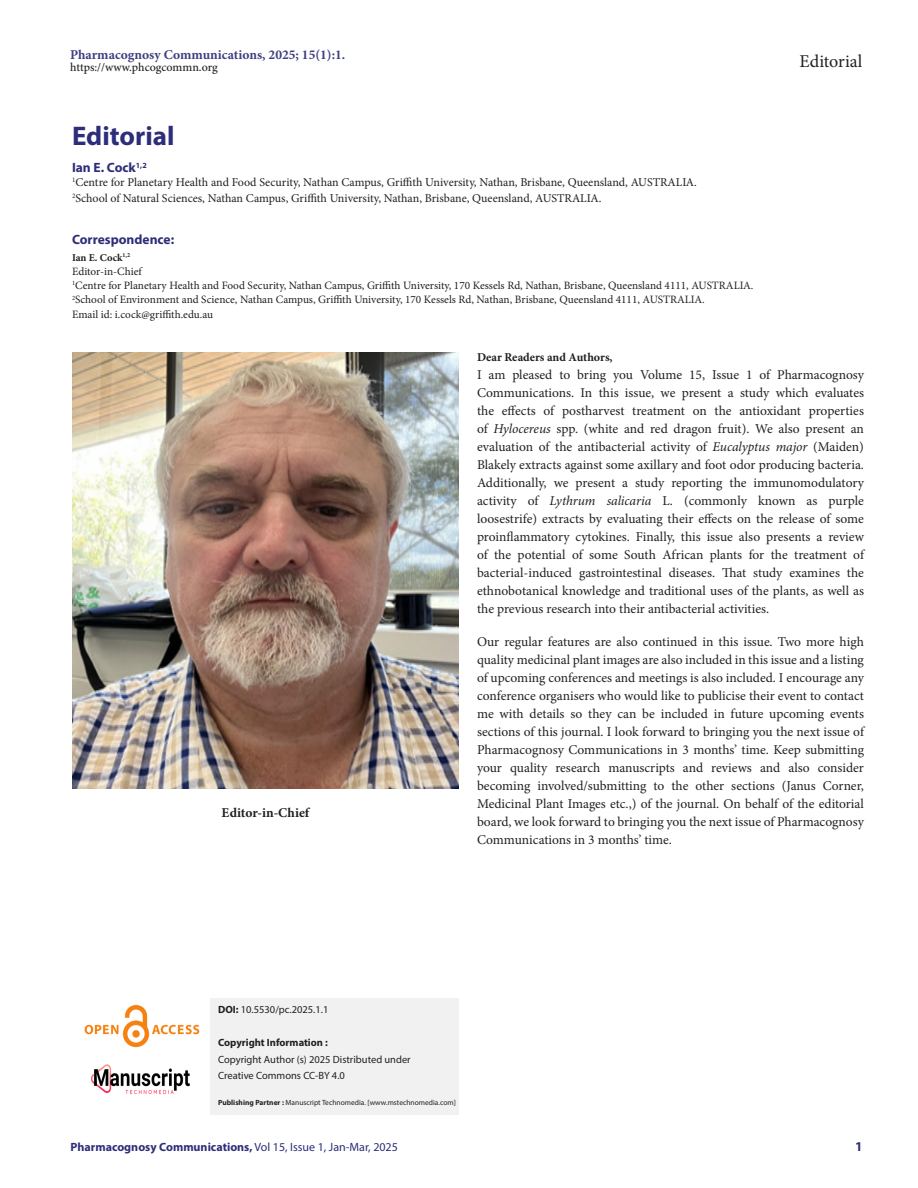
<style>
.page{position:relative;width:918px;height:1188px;background:#fff}
.page>*{position:absolute;margin:0;border:0;box-sizing:border-box;transform-origin:0 0}
.CT{font:700 27px "Myriad Pro";color:#2e2d79}
.t1{font:18px "Minion Pro";color:#231f20}
.t2{font:13.5px/18px "Minion Pro";color:#231f20;text-align:justify}
.t3{font:700 13.5px "Minion Pro";color:#3e3e82}
.Correspondence_head{font:700 13.5px "Myriad Pro";color:#2e2d79}
.TXT{font:700 13.5px "Minion Pro";color:#231f20}
.CA{font:700 13.5px "Myriad Pro";color:#2e2d79}
.CA_Aff{font:12px "Minion Pro";letter-spacing:-.005em;color:#231f20}
.CA-2{font:12px "Minion Pro";letter-spacing:-.005em;color:#231f20}
.t4{font:700 12px "Myriad Pro";color:#2e2d79}
.t5{font:500 12px "Minion Pro";letter-spacing:-.005em;color:#231f20}
.t6{font:700 12px "Minion Pro";color:#231f20}
.CA_Aff-2{font:11.25px "Minion Pro";color:#231f20}
.CA-3{font:11.25px "Minion Pro";color:#231f20}
.t7{font:10.5px/16.5px "Myriad Pro";color:#231f20}
.t8{font:700 10.5px "Myriad Pro";color:#231f20}
.CA-4{font:700 10.5px "Minion Pro";color:#231f20}
.t9{font:7.5px "Myriad Pro";color:#231f20}
.s1{font-style:italic}
.s2{font-weight:700}
.s3{font-weight:400}
</style>
<div class="page">
<div style="left:211px;top:998px;width:248px;height:117px;background:#f1f1f1"></div>
<img style="left:84px;top:1004px;width:116px;height:44px">
<img style="left:90px;top:1064px;width:100px;height:31px">
<img style="left:72px;top:352px;width:387px;height:437px">
<p class="t3" style="left:70px;top:45px;width:277px">Pharmacognosy Communications, 2025; 15(1):1.</p>
<p class="t5" style="left:70px;top:59px;width:149px">https://www.phcogcommn.org</p>
<p class="CT" style="left:72px;top:118px;width:104px">Editorial</p>
<p class="CA" style="left:72px;top:159px;width:76px">Ian E. Cock<sup>1,2</sup></p>
<p class="CA_Aff" style="left:72px;top:174px;width:627px"><sup>1</sup>Centre for Planetary Health and Food Security, Nathan Campus, Griffith University, Nathan, Brisbane, Queensland, AUSTRALIA.</p>
<p class="CA-2" style="left:72px;top:190px;width:531px"><sup>2</sup>School of Natural Sciences, Nathan Campus, Griffith University, Nathan, Brisbane, Queensland, AUSTRALIA.</p>
<p class="Correspondence_head" style="left:72px;top:231px;width:104px">Correspondence:</p>
<p class="CA-4" style="left:72px;top:250px;width:60px">Ian E. Cock<sup>1,2</sup></p>
<p class="CA-3" style="left:72px;top:264px;width:71px">Editor-in-Chief</p>
<p class="CA_Aff-2" style="left:72px;top:278px;width:683px"><sup>1</sup>Centre for Planetary Health and Food Security, Nathan Campus, Griffith University, 170 Kessels Rd, Nathan, Brisbane, Queensland 4111, AUSTRALIA.</p>
<p class="CA_Aff-2" style="left:72px;top:292px;width:634px"><sup>2</sup>School of Environment and Science, Nathan Campus, Griffith University, 170 Kessels Rd, Nathan, Brisbane, Queensland 4111, AUSTRALIA.</p>
<p class="CA_Aff-2" style="left:72px;top:306px;width:143px">Email id: i.cock@griffith.edu.au</p>
<h2 class="t1" style="left:800px;top:49px;width:64px">Editorial</h2>
<p class="TXT" style="left:222px;top:803px;width:89px">Editor-in-Chief</p>
<p class="t6" style="left:477px;top:349px;width:137px">Dear Readers and Authors,</p>
<p class="t2" style="left:477px;top:366px;width:389px">I am pleased to bring you Volume 15, Issue 1 of Pharmacognosy Communications. In this issue, we present a study which evaluates the effects of postharvest treatment on the antioxidant properties of <span class="s1">Hylocereus</span> spp. (white and red dragon fruit). We also present an evaluation of the antibacterial activity of <span class="s1">Eucalyptus major</span> (Maiden)<br>Blakely extracts against some axillary and foot odor producing bacteria.<br>Additionally, we present a study reporting the immunomodulatory activity of <span class="s1">Lythrum salicaria</span> L. (commonly known as purple loosestrife) extracts by evaluating their effects on the release of some proinflammatory cytokines. Finally, this issue also presents a review of the potential of some South African plants for the treatment of bacterial-induced gastrointestinal diseases. That study examines the ethnobotanical knowledge and traditional uses of the plants, as well as the previous research into their antibacterial activities.</p>
<p class="t2" style="left:477px;top:633px;width:389px">Our regular features are also continued in this issue. Two more high quality medicinal plant images are also included in this issue and a listing of upcoming conferences and meetings is also included. I encourage any conference organisers who would like to publicise their event to contact me with details so they can be included in future upcoming events sections of this journal. I look forward to bringing you the next issue of Pharmacognosy Communications in 3 months’ time. Keep submitting your quality research manuscripts and reviews and also consider becoming involved/submitting to the other sections (Janus Corner, Medicinal Plant Images etc.,) of the journal. On behalf of the editorial board, we look forward to bringing you the next issue of Pharmacognosy Communications in 3 months’ time.</p>
<p class="t7" style="left:218px;top:1001px;width:112px"><span class="s2">DOI:</span> 10.5530/pc.2025.1.1</p>
<p class="t8" style="left:218px;top:1036px;width:111px">Copyright Information :</p>
<p class="t7" style="left:218px;top:1051px;width:194px">Copyright Author (s) 2025 Distributed under<br>Creative Commons CC-BY 4.0</p>
<p class="t9" style="left:218px;top:1098px;width:239px"><span class="s2">Publishing Partner :</span> Manuscript Technomedia. [www.mstechnomedia.com]</p>
<p class="t4" style="left:70px;top:1139px;width:329px">Pharmacognosy Communications, <span class="s3">Vol 15, Issue 1, Jan-Mar, 2025</span></p>
<p class="Correspondence_head" style="left:855px;top:1137px;width:9px">1</p>
</div>
